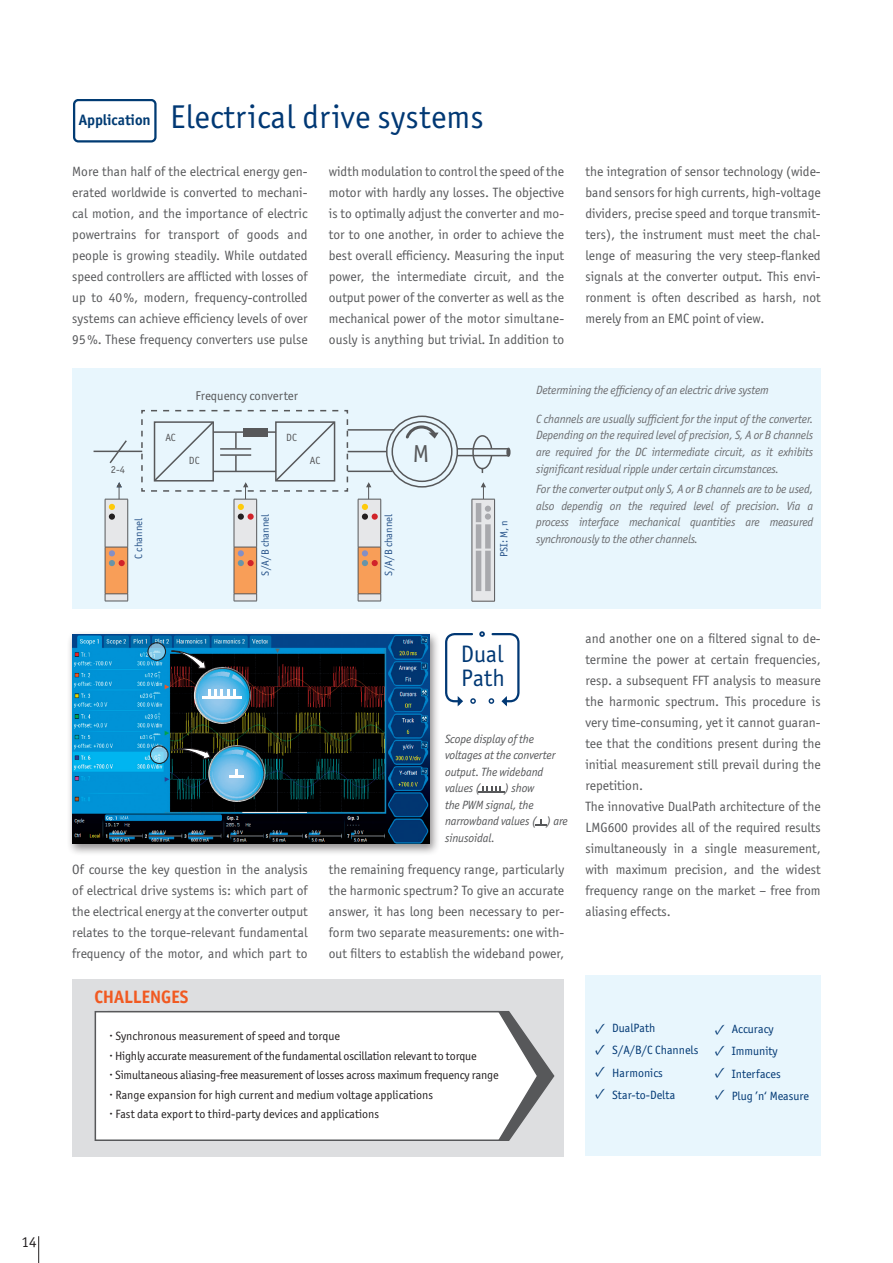
<style>
.page{position:relative;width:893px;height:1263px;background:#fff}
.page>*{position:absolute;margin:0;border:0;box-sizing:border-box;transform-origin:0 0}
.t1{font:33px "Officina Sans ITC Std";letter-spacing:.01em;color:#013874}
.t2{font:24.6px "Officina Sans ITC Std";color:#57585a}
.t3{font:23.85px/23.9px "Officina Sans ITC Std";color:#013874}
.t4{font:700 18px "Officina Sans ITC Std";color:#f15921}
.t5{font:15px/21.9px "Minion Pro";color:#013874;text-align:justify}
.t6{font:15px "Officina Sans ITC Std";color:#231f20}
.t7{font:13.5px/21px "Officina Sans ITC Std";color:#57585a;text-align:justify}
.t8{font:12.75px "Officina Sans ITC Std";color:#57585a}
.t9{font:italic 12px/16.5px "Officina Sans ITC Pro";letter-spacing:-.015em;color:#6c6d70;text-align:justify}
.t10{font:12px "Officina Sans ITC Std";letter-spacing:-.005em;color:#231f20}
.t11{font:italic 12px/16.5px "Officina Sans ITC Pro";letter-spacing:-.01em;color:#57585a}
.t12{font:12px/22.5px "Officina Sans ITC Std";color:#013874}
.t13{font:10.5px "Officina Sans ITC Std";color:#255188}
.t14{font:10.5px "Officina Sans ITC Std";letter-spacing:-.01em;color:#57585a}
.s1{font-weight:700;font-size:15.15px;color:#013b73}
.s2{font-size:6.75px}
</style>
<div class="page">
<svg style="left:38px;top:1236px;width:1px;height:27px"></svg>
<div style="left:67px;top:630px;width:373px;height:226px;background:#231f20;opacity:.5"></div>
<img style="left:72px;top:634px;width:357px;height:209px">
<img style="left:194px;top:667px;width:57px;height:57px;border-radius:28px">
<img style="left:208px;top:745px;width:57px;height:57px;border-radius:28px">
<svg style="left:445px;top:631px;width:75px;height:76px"></svg>
<svg style="left:149px;top:643px;width:16px;height:17px"></svg>
<div style="left:72px;top:368px;width:749px;height:240px;background:#e8f6fd"></div>
<hr style="left:94px;top:451px;width:48px;height:1px;background:#57585a">
<svg style="left:108px;top:440px;width:20px;height:24px"></svg>
<hr style="left:348px;top:429px;width:46px;height:2px;background:#57585a">
<hr style="left:348px;top:471px;width:45px;height:1px;background:#57585a">
<hr style="left:348px;top:451px;width:39px;height:1px;background:#57585a">
<div style="left:391px;top:421px;width:62px;height:61px;border:2px solid #57585a;border-radius:50%"></div>
<div style="left:386px;top:415px;width:72px;height:73px;border:2px solid #57585a;border-radius:50%"></div>
<hr style="left:457px;top:448px;width:52px;height:1px;background:#57585a">
<hr style="left:457px;top:455px;width:52px;height:1px;background:#57585a">
<div style="left:506px;top:448px;width:5px;height:9px;border:2px solid #57585a;border-radius:50%"></div>
<svg style="left:472px;top:435px;width:21px;height:38px"></svg>
<svg style="left:403px;top:424px;width:37px;height:15px"></svg>
<hr style="left:119px;top:486px;width:1px;height:32px;background:#57585a">
<hr style="left:245px;top:486px;width:1px;height:32px;background:#57585a">
<hr style="left:368px;top:486px;width:1px;height:32px;background:#57585a">
<hr style="left:483px;top:486px;width:1px;height:32px;background:#57585a">
<svg style="left:116px;top:482px;width:6px;height:6px"></svg>
<svg style="left:366px;top:482px;width:6px;height:6px"></svg>
<svg style="left:481px;top:482px;width:5px;height:6px"></svg>
<hr style="left:479px;top:791px;width:26px;height:2px;background:#57585a">
<svg style="left:483px;top:786px;width:18px;height:5px"></svg>
<svg style="left:535px;top:819px;width:11px;height:7px"></svg>
<hr style="left:202px;top:696px;width:40px;height:3px;background:#fff">
<svg style="left:208px;top:690px;width:27px;height:6px"></svg>
<svg style="left:230px;top:769px;width:14px;height:9px"></svg>
<svg style="left:171px;top:650px;width:35px;height:19px"></svg>
<svg style="left:172px;top:746px;width:38px;height:13px"></svg>
<div style="left:72px;top:979px;width:492px;height:177px;background:#dddee0"></div>
<svg style="left:539px;top:1054px;width:16px;height:44px"></svg>
<svg style="left:94px;top:1010px;width:445px;height:131px;background:#f5f5f5"></svg>
<svg style="left:151px;top:746px;width:16px;height:17px"></svg>
<div style="left:148px;top:642px;width:18px;height:19px;border:1px solid #231f20;border-radius:50%"></div>
<div style="left:150px;top:746px;width:18px;height:18px;border:1px solid #231f20;border-radius:50%"></div>
<svg style="left:140px;top:409px;width:209px;height:83px"></svg>
<div style="left:585px;top:975px;width:236px;height:181px;background:#e8f6fd"></div>
<div style="left:73px;top:99px;width:84px;height:43px;border:2px solid #013b73;border-radius:4px"></div>
<svg style="left:105px;top:499px;width:23px;height:103px;background:#dab69b"></svg>
<svg style="left:234px;top:499px;width:23px;height:103px;background:#dab499"></svg>
<svg style="left:358px;top:499px;width:23px;height:103px;background:#dab499"></svg>
<div style="left:472px;top:499px;width:23px;height:102px;background:#e6e7e9"></div>
<hr style="left:472px;top:499px;width:1px;height:102px;background:#57585a">
<hr style="left:494px;top:499px;width:1px;height:102px;background:#57585a">
<svg style="left:472px;top:601px;width:23px;height:1px"></svg>
<div style="left:476px;top:551px;width:5px;height:40px;border:4px solid #a8a9ad"></div>
<div style="left:485px;top:551px;width:6px;height:40px;border:4px solid #a8a9ad"></div>
<div style="left:476px;top:524px;width:5px;height:25px;border:4px solid #a8a9ad"></div>
<div style="left:485px;top:524px;width:6px;height:25px;border:4px solid #a8a9ad"></div>
<div style="left:476px;top:503px;width:5px;height:19px;border:4px solid #a8a9ad"></div>
<svg style="left:472px;top:499px;width:23px;height:21px"></svg>
<div style="left:485px;top:513px;width:6px;height:7px;background:#a8a9ad;border-radius:50%"></div>
<h1 class="t1" style="left:79px;top:98px;width:406px"><span class="s1">Application</span> Electrical drive systems</h1>
<p class="t7" style="left:72px;top:160px;width:237px">More than half of the electrical energy gen&shy;erated worldwide is converted to mechani&shy;cal motion, and the importance of electric powertrains for transport of goods and people is growing steadily. While outdated speed controllers are afflicted with losses of up to 40%, modern, frequency-controlled systems can achieve efficiency levels of over 95%. These frequency converters use pulse</p>
<p class="t7" style="left:329px;top:161px;width:237px">width modulation to control the speed of the motor with hardly any losses. The objective is to optimally adjust the converter and mo&shy;tor to one another, in order to achieve the best overall efficiency. Measuring the input power, the intermediate circuit, and the output power of the converter as well as the mechanical power of the motor simultane&shy;ously is anything but trivial. In addition to</p>
<p class="t7" style="left:585px;top:161px;width:237px">the integration of sensor technology (wide&shy;band sensors for high currents, high-voltage dividers, precise speed and torque transmit&shy;ters), the instrument must meet the chal&shy;lenge of measuring the very steep-flanked signals at the converter output. This envi&shy;ronment is often described as harsh, not merely from an EMC point of view.</p>
<p class="t14" style="left:111px;top:464px;width:16px">2-4</p>
<p class="t14" style="left:165px;top:431px;width:12px">AC</p>
<p class="t8" style="left:196px;top:388px;width:104px">Frequency converter</p>
<p class="t14" style="left:189px;top:454px;width:12px">DC</p>
<p class="t14" style="left:286px;top:431px;width:12px">DC</p>
<p class="t14" style="left:310px;top:454px;width:12px">AC</p>
<p class="t13" style="left:133px;top:558px;width:42px;rotate:-90deg">C channel</p>
<p class="t13" style="left:259px;top:575px;width:63px;rotate:-90deg">S/A/B channel</p>
<p class="t13" style="left:383px;top:575px;width:63px;rotate:-90deg">S/A/B channel</p>
<h2 class="t2" style="left:413px;top:439px;width:18px">M</h2>
<p class="t13" style="left:498px;top:557px;width:38px;rotate:-90deg">PSI: M, n</p>
<p class="t9" style="left:536px;top:381px;width:234px">Determining the efficiency of an electric drive system</p>
<p class="t9" style="left:536px;top:411px;width:279px">C channels are usually sufficient for the input of the converter.<br>Depending on the required level of precision, S, A or B channels are required for the DC intermediate circuit, as it exhibits significant residual ripple under certain circumstances.</p>
<p class="t9" style="left:536px;top:481px;width:279px">For the converter output only S, A or B channels are to be used, also dependig on the required level of precision. Via a process interface mechanical quantities are measured synchronously to the other channels.</p>
<h3 class="t3" style="left:461px;top:642px;width:46px">Dual<br>Path</h3>
<p class="t11" style="left:445px;top:731px;width:112px">Scope display of the voltages at the converter output. The wideband values (</p>
<p class="t11" style="left:445px;top:780px;width:124px;text-indent:59px">) show<br>the PWM signal, the narrowband values ( ) are sinusoidal.</p>
<p class="t7" style="left:72px;top:859px;width:237px">Of course the key question in the analysis of electrical drive systems is: which part of the electrical energy at the converter output relates to the torque-relevant fundamental frequency of the motor, and which part to</p>
<p class="t7" style="left:329px;top:859px;width:237px">the remaining frequency range, particularly the harmonic spectrum? To give an accurate answer, it has long been necessary to per&shy;form two separate measurements: one with&shy;out filters to establish the wideband power,</p>
<h3 class="t4" style="left:95px;top:986px;width:95px">CHALLENGES</h3>
<p class="t10" style="left:109px;top:1029px;width:232px"><span class="s2">•</span> Synchronous measurement of speed and torque</p>
<p class="t10" style="left:109px;top:1048px;width:369px"><span class="s2">•</span> Highly accurate measurement of the fundamental oscillation relevant to torque</p>
<p class="t10" style="left:109px;top:1068px;width:391px"><span class="s2">•</span> Simultaneous aliasing-free measurement of losses across maximum frequency range</p>
<p class="t10" style="left:109px;top:1087px;width:325px"><span class="s2">•</span> Range expansion for high current and medium voltage applications</p>
<p class="t10" style="left:109px;top:1107px;width:271px"><span class="s2">•</span> Fast data export to third-party devices and applications</p>
<p class="t7" style="left:585px;top:628px;width:237px;text-align:left">and another one on a filtered signal to de&shy;termine the power at certain frequencies, resp. a subsequent FFT analysis to measure the harmonic spectrum. This procedure is very time-consuming, yet it cannot guaran&shy;tee that the conditions present during the initial measurement still prevail during the repetition.<br>The innovative DualPath architecture of the LMG600 provides all of the required results simultaneously in a single measurement, with maximum precision, and the widest frequency range on the market – free from aliasing effects.</p>
<p class="t12" style="left:612px;top:1016px;width:88px">DualPath<br>S/A/B/C Channels<br>Harmonics<br>Star-to-Delta</p>
<p class="t5" style="left:595px;top:1017px;width:12px">✓ ✓ ✓ ✓</p>
<p class="t12" style="left:732px;top:1017px;width:79px">Accuracy<br>Immunity<br>Interfaces<br>Plug ’n‘ Measure</p>
<p class="t5" style="left:715px;top:1018px;width:12px">✓ ✓ ✓ ✓</p>
<p class="t6" style="left:22px;top:1233px;width:17px">14</p>
</div>
